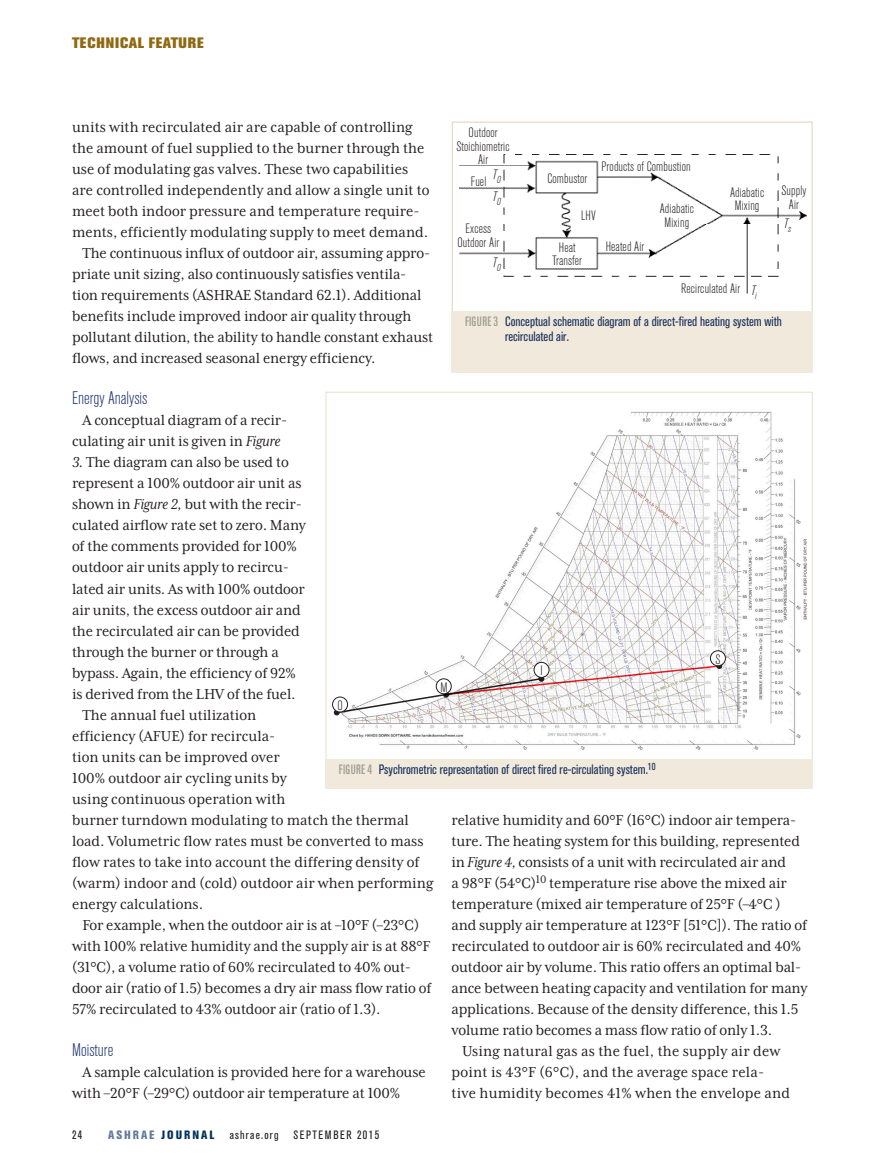
<style>
.page{position:relative;width:885px;height:1175px;background:#fff}
.page>*{position:absolute;margin:0;border:0;box-sizing:border-box;transform-origin:0 0}
.Subhead_2{font:300 condensed 18px "Akzidenz Grotesk BE";color:#1d316e}
.text_indent{font:16.5px/21px "Mrs Eaves XL Serif Nar OT";letter-spacing:-.01em;color:#231f20}
.text_indent-2{font:16.5px/21px "Mrs Eaves XL Serif Nar OT";letter-spacing:.01em;color:#231f20}
.t1{font:800 15px "Akzidenz Grotesk BE";letter-spacing:.05em;color:#8f6811}
.figure_label_centere{font:300 condensed 13.5px/13.5px "Akzidenz Grotesk BE";letter-spacing:.01em;color:#231f20;text-align:center}
.caption_blue{font:condensed 13.5px/15px "Akzidenz Grotesk BE";color:#1b315d}
.figure_label_centere-2{font:italic 300 condensed 13.5px "Akzidenz Grotesk BE";color:#231f20}
.t2{font:condensed 12px "Akzidenz Grotesk BE";letter-spacing:.115em;color:#231f20}
.t3{font:800 condensed 12px "Akzidenz Grotesk BE";letter-spacing:.165em;color:#00315a}
.s1{font-weight:500;color:#9da093}
.s2{font-style:italic}
.s3{color:#647b9d}
</style>
<div class="page">
<img style="left:337px;top:411px;width:470px;height:339px">
<div style="left:533px;top:662px;width:16px;height:15px;border:1px solid #231f20;border-radius:50%"></div>
<div style="left:332px;top:696px;width:16px;height:16px;border:1px solid #231f20;border-radius:50%"></div>
<svg style="left:334px;top:663px;width:388px;height:52px"></svg>
<div style="left:710px;top:651px;width:15px;height:15px;background:#fff;border-radius:50%"></div>
<div style="left:710px;top:650px;width:15px;height:16px;border:1px solid #231f20;border-radius:50%"></div>
<div style="left:325px;top:759px;width:487px;height:30px;background:#f1eadc"></div>
<img style="left:459px;top:154px;width:347px;height:139px">
<div style="left:451px;top:122px;width:361px;height:203px;border:1px solid #e6d7be"></div>
<div style="left:451px;top:311px;width:361px;height:61px;background:#f1eadc"></div>
<p class="t1" style="left:72px;top:34px;width:133px">TECHNICAL FEATURE</p>
<p class="text_indent" style="left:72px;top:117px;width:359px">units with recirculated air are capable of controlling the amount of fuel supplied to the burner through the use of modulating gas valves. These two capabilities are controlled independently and allow a single unit to meet both indoor pressure and temperature require&shy;ments, efficiently modulating supply to meet demand.</p>
<p class="text_indent" style="left:72px;top:243px;width:362px;text-indent:10px">The continuous influx of outdoor air, assuming appro&shy;priate unit sizing, also continuously satisfies ventila&shy;tion requirements (ASHRAE Standard 62.1). Additional benefits include improved indoor air quality through pollutant dilution, the ability to handle constant exhaust flows, and increased seasonal energy efficiency.</p>
<p class="figure_label_centere" style="left:456px;top:126px;width:54px">Outdoor<br>Stoichiometric<br>Air</p>
<p class="figure_label_centere" style="left:471px;top:175px;width:17px">Fuel</p>
<p class="figure_label_centere-2" style="left:492px;top:167px;width:9px">T<sub>0</sub></p>
<p class="figure_label_centere-2" style="left:492px;top:189px;width:9px">T<sub>0</sub></p>
<p class="figure_label_centere" style="left:457px;top:222px;width:43px">Excess<br>Outdoor Air</p>
<p class="figure_label_centere-2" style="left:492px;top:255px;width:9px">T<sub>0</sub></p>
<p class="figure_label_centere" style="left:547px;top:172px;width:41px">Combustor</p>
<p class="figure_label_centere" style="left:601px;top:160px;width:90px">Products of Combustion</p>
<p class="figure_label_centere" style="left:581px;top:209px;width:16px">LHV</p>
<p class="figure_label_centere" style="left:552px;top:241px;width:31px">Heat<br>Transfer</p>
<p class="figure_label_centere" style="left:605px;top:240px;width:40px">Heated Air</p>
<p class="figure_label_centere" style="left:659px;top:202px;width:36px">Adiabatic<br>Mixing</p>
<p class="figure_label_centere" style="left:729px;top:186px;width:36px">Adiabatic<br>Mixing</p>
<p class="figure_label_centere" style="left:781px;top:184px;width:27px">Supply<br>Air</p>
<p class="figure_label_centere-2" style="left:784px;top:216px;width:8px">T<sub>s</sub></p>
<p class="figure_label_centere" style="left:681px;top:282px;width:60px">Recirculated Air</p>
<p class="caption_blue" style="left:505px;top:314px;width:278px;text-indent:-40px"><span class="s1">FIGURE 3</span> Conceptual schematic diagram of a direct-fired heating system with recirculated air.</p>
<p class="figure_label_centere-2" style="left:751px;top:283px;width:7px">T<sub>i</sub></p>
<p class="Subhead_2" style="left:72px;top:388px;width:77px">Energy Analysis</p>
<p class="text_indent" style="left:72px;top:410px;width:216px;text-indent:10px">A conceptual diagram of a recir&shy;culating air unit is given in <span class="s2">Figure</span></p>
<p class="text_indent" style="left:72px;top:452px;width:235px"><span class="s2">3.</span> The diagram can also be used to represent a 100% outdoor air unit as shown in <span class="s2">Figure 2,</span> but with the recir&shy;culated airflow rate set to zero. Many of the comments provided for 100% outdoor air units apply to recircu&shy;lated air units. As with 100% outdoor air units, the excess outdoor air and the recirculated air can be provided through the burner or through a bypass. Again, the efficiency of 92% is derived from the LHV of the fuel.</p>
<p class="text_indent" style="left:72px;top:704px;width:363px;text-indent:10px">The annual fuel utilization<br>efficiency (AFUE) for recircula-<br>tion units can be improved over<br>100% outdoor air cycling units by<br>using continuous operation with<br>burner turndown modulating to match the thermal load. Volumetric flow rates must be converted to mass flow rates to take into account the differing density of (warm) indoor and (cold) outdoor air when performing energy calculations.</p>
<p class="text_indent" style="left:72px;top:914px;width:361px;text-indent:10px">For example, when the outdoor air is at –10°F (–23°C) with 100% relative humidity and the supply air is at 88°F (31°C), a volume ratio of 60% recirculated to 40% out&shy;door air (ratio of 1.5) becomes a dry air mass flow ratio of 57% recirculated to 43% outdoor air (ratio of 1.3).</p>
<p class="Subhead_2" style="left:72px;top:1039px;width:43px">Moisture</p>
<p class="text_indent" style="left:72px;top:1061px;width:355px;text-indent:10px">A sample calculation is provided here for a warehouse with –20°F (–29°C) outdoor air temperature at 100%</p>
<p class="figure_label_centere" style="left:715px;top:652px;width:7px">S</p>
<p class="figure_label_centere" style="left:540px;top:664px;width:4px">I</p>
<p class="figure_label_centere" style="left:440px;top:680px;width:8px">M</p>
<p class="figure_label_centere" style="left:337px;top:698px;width:7px">O</p>
<p class="caption_blue" style="left:339px;top:762px;width:318px"><span class="s1">FIGURE 4</span> Psychrometric representation of direct fired re-circulating system.<sup>10</sup></p>
<p class="text_indent" style="left:451px;top:809px;width:357px">relative humidity and 60°F (16°C) indoor air tempera&shy;ture. The heating system for this building, represented in <span class="s2">Figure 4,</span> consists of a unit with recirculated air and<br>a 98°F (54°C)<sup>10</sup> temperature rise above the mixed air temperature (mixed air temperature of 25°F (–4°C ) and supply air temperature at 123°F [51°C]). The ratio of recirculated to outdoor air is 60% recirculated and 40% outdoor air by volume. This ratio offers an optimal bal&shy;ance between heating capacity and ventilation for many applications. Because of the density difference, this 1.5 volume ratio becomes a mass flow ratio of only 1.3.</p>
<p class="text_indent-2" style="left:451px;top:1040px;width:340px;text-indent:10px">Using natural gas as the fuel, the supply air dew point is 43°F (6°C), and the average space rela&shy;tive humidity becomes 41% when the envelope and</p>
<p class="t2" style="left:72px;top:1128px;width:12px">24</p>
<p class="t3" style="left:108px;top:1127px;width:108px"><span class="s3">ASHRAE</span> JOURNAL</p>
<p class="t2" style="left:230px;top:1128px;width:151px">ashrae.org SEPTEMBER 2015</p>
</div>
